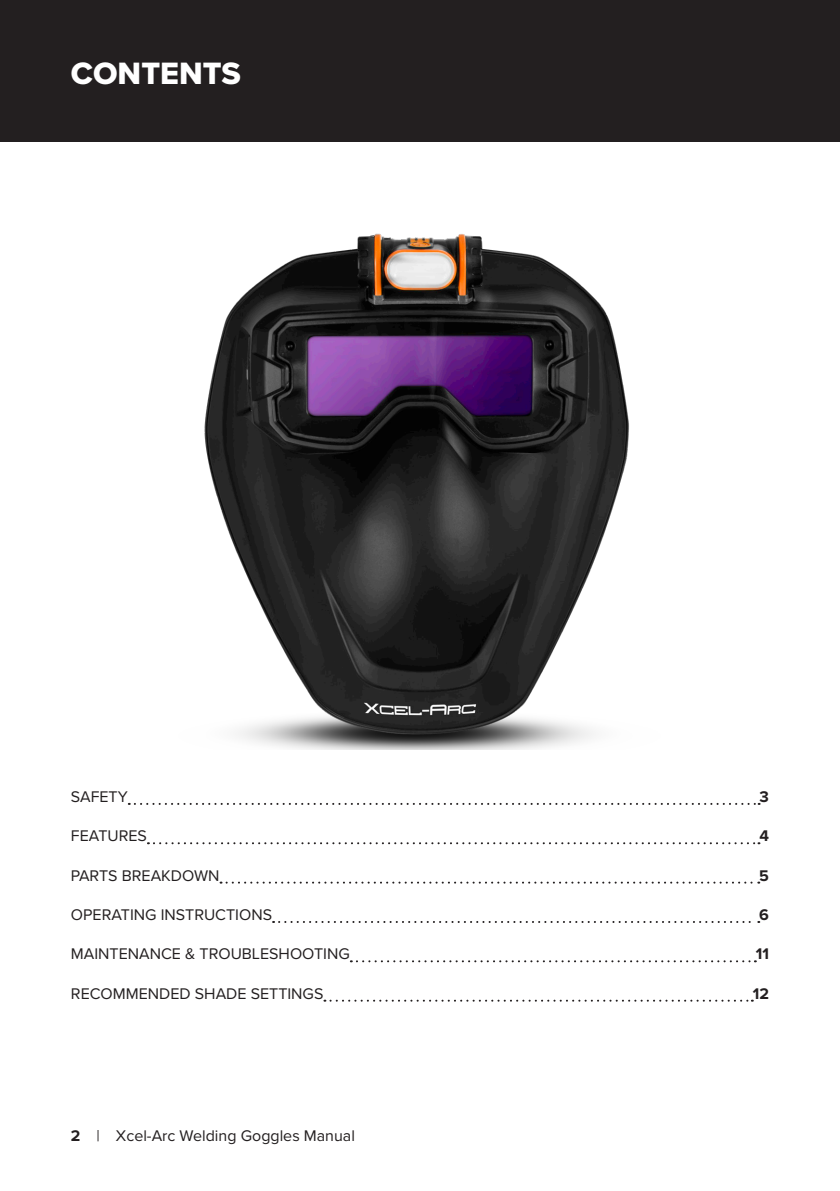
<style>
.page{position:relative;width:840px;height:1191px;background:#fff}
.page>*{position:absolute;margin:0;border:0;box-sizing:border-box;transform-origin:0 0}
.t1{font:32px "Proxima Nova Extrabld";color:#fff}
.t2{font:16px "Proxima Nova";color:#231f20}
.t3{font:700 16px "Proxima Nova";color:#231f20}
.s1{font-weight:700}
</style>
<div class="page">
<div style="left:0;top:0;width:839px;height:142px;background:#231f20"></div>
<svg style="left:129px;top:803px;width:630px;height:2px"></svg>
<svg style="left:148px;top:842px;width:611px;height:2px"></svg>
<svg style="left:220px;top:881px;width:538px;height:2px"></svg>
<svg style="left:273px;top:921px;width:485px;height:2px"></svg>
<svg style="left:350px;top:960px;width:405px;height:2px"></svg>
<svg style="left:324px;top:999px;width:428px;height:2px"></svg>
<img style="left:204px;top:233px;width:425px;height:516px">
<h1 class="t1" style="left:71px;top:49px;width:171px">CONTENTS</h1>
<p class="t2" style="left:71px;top:784px;width:58px">SAFETY</p>
<p class="t3" style="left:759px;top:784px;width:11px">3</p>
<p class="t2" style="left:71px;top:824px;width:77px">FEATURES</p>
<p class="t3" style="left:759px;top:824px;width:11px">4</p>
<p class="t2" style="left:71px;top:863px;width:150px">PARTS BREAKDOWN</p>
<p class="t3" style="left:758px;top:863px;width:11px">5</p>
<p class="t2" style="left:71px;top:902px;width:202px">OPERATING INSTRUCTIONS</p>
<p class="t3" style="left:758px;top:902px;width:11px">6</p>
<p class="t2" style="left:71px;top:942px;width:280px">MAINTENANCE &amp; TROUBLESHOOTING</p>
<p class="t3" style="left:755px;top:942px;width:15px">11</p>
<p class="t2" style="left:71px;top:981px;width:254px">RECOMMENDED SHADE SETTINGS</p>
<p class="t3" style="left:752px;top:981px;width:18px">12</p>
<p class="t2" style="left:71px;top:1123px;width:285px"><span class="s1">2</span> | Xcel-Arc Welding Goggles Manual</p>
</div>
